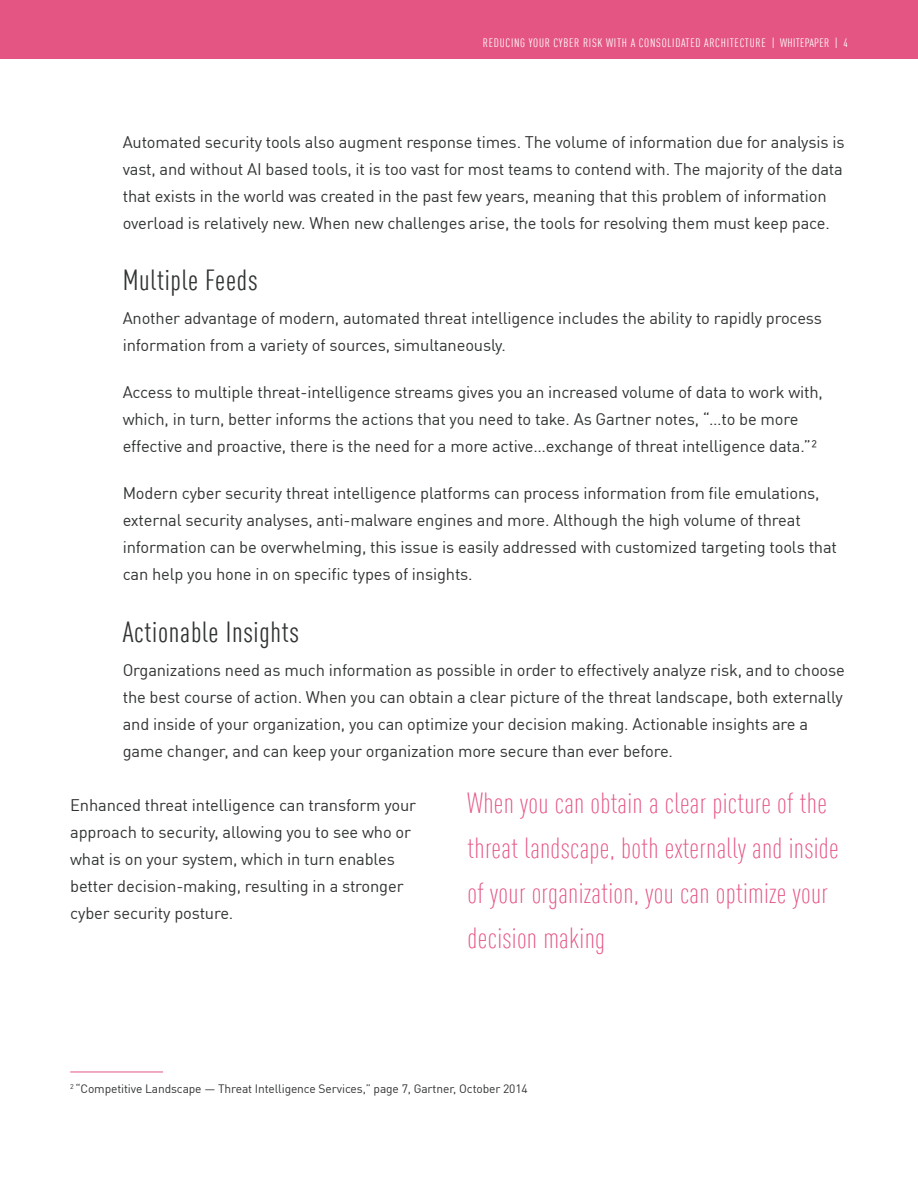
<style>
.page{position:relative;width:918px;height:1188px;background:#fff}
.page>*{position:absolute;margin:0;border:0;box-sizing:border-box;transform-origin:0 0}
.Pull_quotes{font:300 condensed 28.5px/45px "DIN Pro";letter-spacing:.01em;color:#e55584}
.Header_2{font:condensed 28.5px "DIN Pro";letter-spacing:.025em;color:#313434}
.t1{font:16.5px/27px "DIN Pro";letter-spacing:-.01em;color:#313434}
.t2{font:12px "DIN Pro";letter-spacing:-.01em;color:#313434}
.t3{font:condensed 12px "DIN Pro";letter-spacing:.06em;color:#fff}
</style>
<div class="page">
<div style="left:0;top:0;width:918px;height:58px;background:#e55584"></div>
<hr style="left:70px;top:1072px;width:93px;height:1px;background:#e55584">
<p class="t3" style="left:483px;top:34px;width:366px">REDUCING YOUR CYBER RISK WITH A CONSOLIDATED ARCHITECTURE | WHITEPAPER | 4</p>
<p class="t1" style="left:123px;top:127px;width:723px">Automated security tools also augment response times. The volume of information due for analysis is vast, and without AI based tools, it is too vast for most teams to contend with. The majority of the data that exists in the world was created in the past few years, meaning that this problem of information overload is relatively new. When new challenges arise, the tools for resolving them must keep pace.</p>
<p class="Header_2" style="left:123px;top:260px;width:136px">Multiple Feeds</p>
<p class="t1" style="left:123px;top:303px;width:701px">Another advantage of modern, automated threat intelligence includes the ability to rapidly process information from a variety of sources, simultaneously.</p>
<p class="t1" style="left:123px;top:378px;width:702px">Access to multiple threat-intelligence streams gives you an increased volume of data to work with, which, in turn, better informs the actions that you need to take. As Gartner notes, “…to be more effective and proactive, there is the need for a more active…exchange of threat intelligence data.”2</p>
<p class="t1" style="left:123px;top:479px;width:716px">Modern cyber security threat intelligence platforms can process information from file emulations, external security analyses, anti-malware engines and more. Although the high volume of threat information can be overwhelming, this issue is easily addressed with customized targeting tools that can help you hone in on specific types of insights.</p>
<p class="Header_2" style="left:123px;top:612px;width:178px">Actionable Insights</p>
<p class="t1" style="left:123px;top:655px;width:724px">Organizations need as much information as possible in order to effectively analyze risk, and to choose the best course of action. When you can obtain a clear picture of the threat landscape, both externally and inside of your organization, you can optimize your decision making. Actionable insights are a game changer, and can keep your organization more secure than ever before.</p>
<p class="t1" style="left:70px;top:790px;width:348px">Enhanced threat intelligence can transform your approach to security, allowing you to see who or what is on your system, which in turn enables better decision-making, resulting in a stronger cyber security posture.</p>
<p class="Pull_quotes" style="left:468px;top:779px;width:373px">When you can obtain a clear picture of the threat landscape, both externally and inside of your organization, you can optimize your decision making</p>
<p class="t2" style="left:70px;top:1079px;width:459px"><sup>2</sup> “Competitive Landscape — Threat Intelligence Services,” page 7, Gartner, October 2014</p>
</div>
